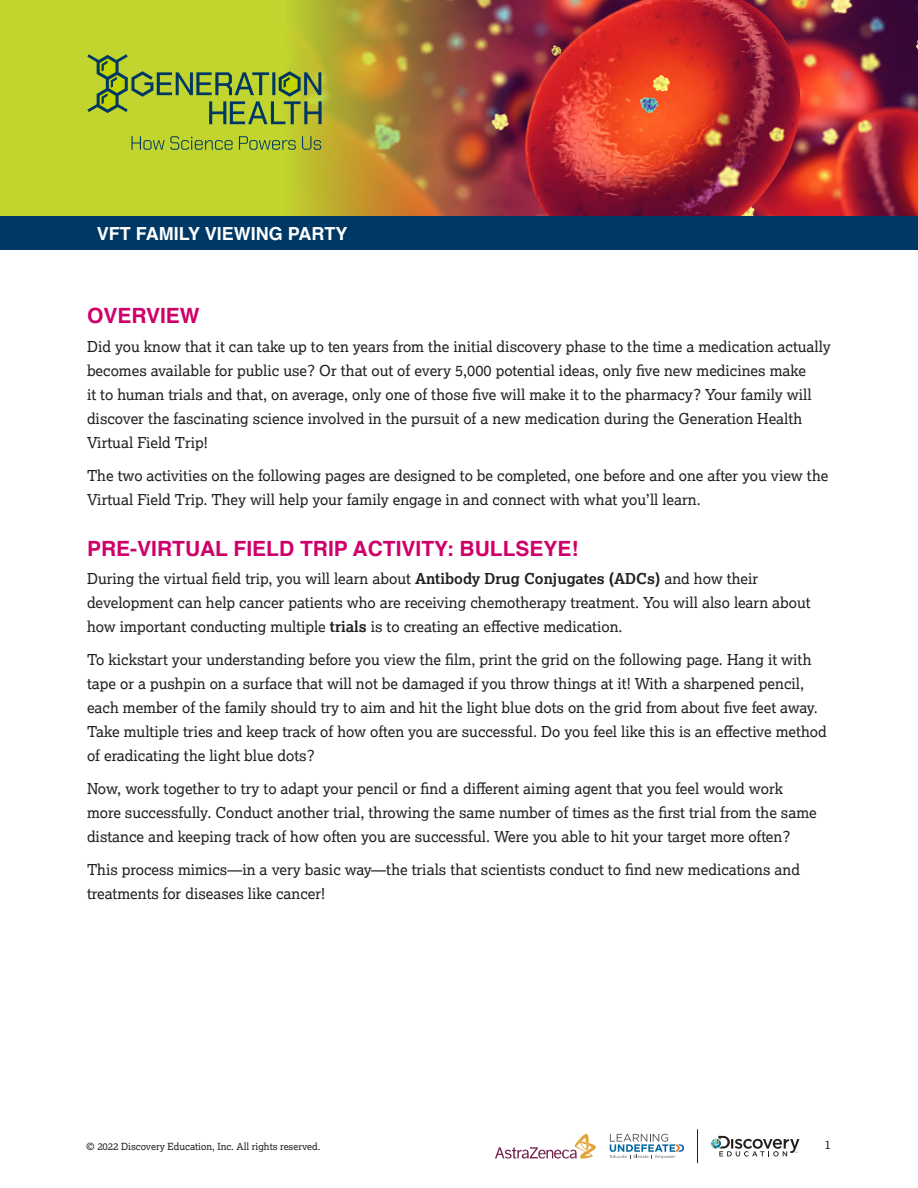
<style>
.page{position:relative;width:918px;height:1188px;background:#fff}
.page>*{position:absolute;margin:0;border:0;box-sizing:border-box;transform-origin:0 0}
.Subhead_1{font:700 21px "Helvetica";color:#cf0069}
.Subhead_1-2{font:700 18px "Helvetica";color:#fff}
.Body{font:15px/24px "Lexia";color:#231f20}
.Body_-_more_space_af{font:15px/24px "Lexia";color:#231f20}
.t1{font:12px "Lexia";color:#231f20}
.t2{font:9.75px "Lexia";color:#231f20}
.s1{font-weight:700}
</style>
<div class="page">
<img style="left:510px;top:0;width:408px;height:216px">
<svg style="left:0;top:0;width:510px;height:216px;background:#b5a833"></svg>
<svg style="left:132px;top:136px;width:189px;height:14px;background:#9bb338"></svg>
<svg style="left:87px;top:54px;width:235px;height:70px;background:#9bb437"></svg>
<svg style="left:711px;top:1136px;width:88px;height:21px"></svg>
<hr style="left:697px;top:1129px;width:1px;height:34px;background:#231f20">
<svg style="left:610px;top:1134px;width:74px;height:25px"></svg>
<svg style="left:495px;top:1134px;width:101px;height:25px"></svg>
<div style="left:1px;top:216px;width:917px;height:34px;background:#003865"></div>
<p class="Subhead_1-2" style="left:97px;top:219px;width:252px">VFT FAMILY VIEWING PARTY</p>
<p class="Subhead_1" style="left:87px;top:299px;width:114px">OVERVIEW</p>
<p class="Body" style="left:87px;top:334px;width:745px">Did you know that it can take up to ten years from the initial discovery phase to the time a medication actually becomes available for public use? Or that out of every 5,000 potential ideas, only five new medicines make<br>it to human trials and that, on average, only one of those five will make it to the pharmacy? Your family will discover the fascinating science involved in the pursuit of a new medication during the Generation Health Virtual Field Trip!</p>
<p class="Body_-_more_space_af" style="left:87px;top:463px;width:743px">The two activities on the following pages are designed to be completed, one before and one after you view the<br>Virtual Field Trip. They will help your family engage in and connect with what you’ll learn.</p>
<p class="Subhead_1" style="left:87px;top:531px;width:493px">PRE-VIRTUAL FIELD TRIP ACTIVITY: BULLSEYE!</p>
<p class="Body" style="left:87px;top:566px;width:725px">During the virtual field trip, you will learn about <span class="s1">Antibody Drug Conjugates (ADCs)</span> and how their development can help cancer patients who are receiving chemotherapy treatment. You will also learn about how important conducting multiple <span class="s1">trials</span> is to creating an effective medication.</p>
<p class="Body" style="left:87px;top:647px;width:741px">To kickstart your understanding before you view the film, print the grid on the following page. Hang it with tape or a pushpin on a surface that will not be damaged if you throw things at it! With a sharpened pencil, each member of the family should try to aim and hit the light blue dots on the grid from about five feet away.<br>Take multiple tries and keep track of how often you are successful. Do you feel like this is an effective method of eradicating the light blue dots?</p>
<p class="Body" style="left:87px;top:776px;width:731px">Now, work together to try to adapt your pencil or find a different aiming agent that you feel would work more successfully. Conduct another trial, throwing the same number of times as the first trial from the same distance and keeping track of how often you are successful. Were you able to hit your target more often?</p>
<p class="Body" style="left:87px;top:857px;width:715px">This process mimics—in a very basic way—the trials that scientists conduct to find new medications and treatments for diseases like cancer!</p>
<p class="t2" style="left:86px;top:1140px;width:236px">© 2022 Discovery Education, Inc. All rights reserved.</p>
<p class="t1" style="left:824px;top:1138px;width:8px">1</p>
</div>
